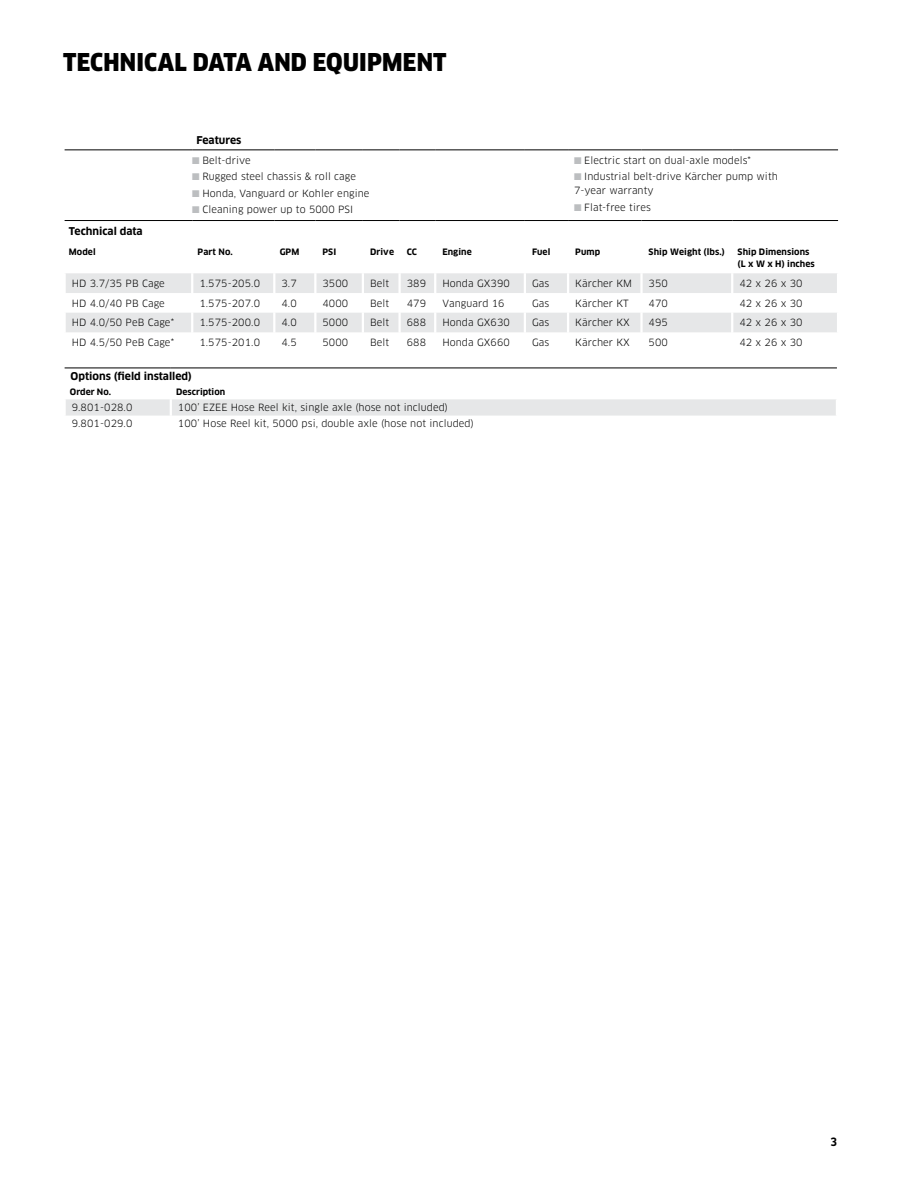
<style>
.page{position:relative;width:918px;height:1188px;background:#fff}
.page>*{position:absolute;margin:0;border:0;box-sizing:border-box;transform-origin:0 0}
.t1{font:900 24px "Clan Pro Narr";letter-spacing:.01em;color:#000}
.t2{font:700 11.25px "Clan Pro Narr";color:#000}
.t3{font:700 10.5px "Clan Pro";color:#000}
.t4{font:9.75px/14.2px "Clan Pro";letter-spacing:.01em;color:#000}
.t5{font:700 8.7px/12.8px "Clan Pro";letter-spacing:.01em;color:#000}
.s1{color:#bcbec0}
</style>
<div class="page">
<svg style="left:65px;top:149px;width:773px;height:1px"></svg>
<svg style="left:66px;top:273px;width:771px;height:59px;fill:#e6e7e8"></svg>
<hr style="left:65px;top:150px;width:127px;height:1px;background:#000">
<hr style="left:192px;top:150px;width:82px;height:1px;background:#000">
<hr style="left:274px;top:150px;width:41px;height:1px;background:#000">
<hr style="left:315px;top:150px;width:48px;height:1px;background:#000">
<hr style="left:363px;top:150px;width:37px;height:1px;background:#000">
<hr style="left:400px;top:150px;width:35px;height:1px;background:#000">
<hr style="left:435px;top:150px;width:90px;height:1px;background:#000">
<hr style="left:525px;top:150px;width:43px;height:1px;background:#000">
<hr style="left:568px;top:150px;width:74px;height:1px;background:#000">
<hr style="left:642px;top:150px;width:90px;height:1px;background:#000">
<hr style="left:732px;top:150px;width:106px;height:1px;background:#000">
<hr style="left:65px;top:220px;width:127px;height:1px;background:#000">
<hr style="left:192px;top:220px;width:82px;height:1px;background:#000">
<hr style="left:274px;top:220px;width:41px;height:1px;background:#000">
<hr style="left:315px;top:220px;width:48px;height:1px;background:#000">
<hr style="left:363px;top:220px;width:37px;height:1px;background:#000">
<hr style="left:400px;top:220px;width:35px;height:1px;background:#000">
<hr style="left:435px;top:220px;width:90px;height:1px;background:#000">
<hr style="left:525px;top:220px;width:43px;height:1px;background:#000">
<hr style="left:568px;top:220px;width:74px;height:1px;background:#000">
<hr style="left:642px;top:220px;width:90px;height:1px;background:#000">
<hr style="left:732px;top:220px;width:106px;height:1px;background:#000">
<hr style="left:191px;top:273px;width:2px;height:20px;background:#fff">
<hr style="left:273px;top:273px;width:2px;height:20px;background:#fff">
<hr style="left:191px;top:293px;width:2px;height:20px;background:#fff">
<hr style="left:273px;top:293px;width:2px;height:20px;background:#fff">
<svg style="left:191px;top:313px;width:2px;height:19px"></svg>
<svg style="left:273px;top:313px;width:2px;height:19px"></svg>
<hr style="left:314px;top:273px;width:2px;height:20px;background:#fff">
<hr style="left:362px;top:273px;width:2px;height:20px;background:#fff">
<hr style="left:398px;top:273px;width:3px;height:20px;background:#fff">
<hr style="left:434px;top:273px;width:2px;height:20px;background:#fff">
<hr style="left:640px;top:273px;width:3px;height:20px;background:#fff">
<hr style="left:731px;top:273px;width:2px;height:20px;background:#fff">
<hr style="left:314px;top:293px;width:2px;height:20px;background:#fff">
<hr style="left:362px;top:293px;width:2px;height:20px;background:#fff">
<hr style="left:398px;top:293px;width:3px;height:20px;background:#fff">
<hr style="left:434px;top:293px;width:2px;height:20px;background:#fff">
<hr style="left:640px;top:293px;width:3px;height:20px;background:#fff">
<hr style="left:731px;top:293px;width:2px;height:20px;background:#fff">
<svg style="left:314px;top:313px;width:2px;height:19px"></svg>
<svg style="left:362px;top:313px;width:2px;height:19px"></svg>
<hr style="left:398px;top:313px;width:3px;height:19px;background:#fff">
<svg style="left:434px;top:313px;width:2px;height:19px"></svg>
<svg style="left:524px;top:273px;width:116px;height:59px"></svg>
<hr style="left:640px;top:313px;width:3px;height:19px;background:#fff">
<svg style="left:731px;top:313px;width:2px;height:19px"></svg>
<hr style="left:65px;top:368px;width:106px;height:1px;background:#000">
<hr style="left:171px;top:368px;width:666px;height:1px;background:#000">
<svg style="left:66px;top:399px;width:770px;height:17px;background:#e7e8e9"></svg>
<h1 class="t1" style="left:63px;top:48px;width:385px">TECHNICAL DATA AND EQUIPMENT</h1>
<p class="t3" style="left:196px;top:134px;width:46px">Features</p>
<p class="t4" style="left:192px;top:153px;width:60px"><span class="s1">■</span> Belt-drive</p>
<p class="t4" style="left:192px;top:169px;width:165px"><span class="s1">■</span> Rugged steel chassis &amp; roll cage</p>
<p class="t4" style="left:192px;top:186px;width:179px"><span class="s1">■</span> Honda, Vanguard or Kohler engine</p>
<p class="t4" style="left:192px;top:202px;width:162px"><span class="s1">■</span> Cleaning power up to 5000 PSI</p>
<p class="t4" style="left:574px;top:153px;width:178px"><span class="s1">■</span> Electric start on dual-axle models*</p>
<p class="t4" style="left:574px;top:169px;width:205px"><span class="s1">■</span> Industrial belt-drive Kärcher pump with<br>7-year warranty</p>
<p class="t4" style="left:574px;top:200px;width:78px"><span class="s1">■</span> Flat-free tires</p>
<p class="t3" style="left:69px;top:225px;width:75px">Technical data</p>
<p class="t5" style="left:69px;top:245px;width:28px">Model</p>
<p class="t5" style="left:198px;top:245px;width:37px">Part No.</p>
<p class="t5" style="left:280px;top:245px;width:21px">GPM</p>
<p class="t5" style="left:322px;top:245px;width:15px">PSI</p>
<p class="t5" style="left:370px;top:245px;width:26px">Drive</p>
<p class="t5" style="left:407px;top:245px;width:12px">CC</p>
<p class="t5" style="left:442px;top:245px;width:31px">Engine</p>
<p class="t5" style="left:532px;top:245px;width:20px">Fuel</p>
<p class="t5" style="left:575px;top:245px;width:26px">Pump</p>
<p class="t5" style="left:649px;top:245px;width:78px">Ship Weight (lbs.)</p>
<p class="t5" style="left:738px;top:245px;width:79px">Ship Dimensions (L x W x H) inches</p>
<p class="t4" style="left:72px;top:276px;width:95px">HD 3.7/35 PB Cage</p>
<p class="t4" style="left:199px;top:276px;width:62px">1.575-205.0</p>
<p class="t4" style="left:281px;top:276px;width:17px">3.7</p>
<p class="t4" style="left:322px;top:276px;width:27px">3500</p>
<p class="t4" style="left:370px;top:276px;width:21px">Belt</p>
<p class="t4" style="left:407px;top:276px;width:21px">389</p>
<p class="t4" style="left:442px;top:276px;width:69px">Honda GX390</p>
<p class="t4" style="left:532px;top:276px;width:19px">Gas</p>
<p class="t4" style="left:575px;top:276px;width:59px">Kärcher KM</p>
<p class="t4" style="left:649px;top:276px;width:21px">350</p>
<p class="t4" style="left:739px;top:276px;width:65px">42 x 26 x 30</p>
<p class="t4" style="left:72px;top:296px;width:95px">HD 4.0/40 PB Cage</p>
<p class="t4" style="left:199px;top:296px;width:62px">1.575-207.0</p>
<p class="t4" style="left:281px;top:296px;width:17px">4.0</p>
<p class="t4" style="left:322px;top:296px;width:27px">4000</p>
<p class="t4" style="left:370px;top:296px;width:21px">Belt</p>
<p class="t4" style="left:407px;top:296px;width:21px">479</p>
<p class="t4" style="left:442px;top:296px;width:64px">Vanguard 16</p>
<p class="t4" style="left:532px;top:296px;width:19px">Gas</p>
<p class="t4" style="left:575px;top:296px;width:55px">Kärcher KT</p>
<p class="t4" style="left:649px;top:296px;width:21px">470</p>
<p class="t4" style="left:739px;top:296px;width:65px">42 x 26 x 30</p>
<p class="t4" style="left:72px;top:316px;width:104px">HD 4.0/50 PeB Cage*</p>
<p class="t4" style="left:199px;top:316px;width:62px">1.575-200.0</p>
<p class="t4" style="left:281px;top:316px;width:17px">4.0</p>
<p class="t4" style="left:322px;top:316px;width:27px">5000</p>
<p class="t4" style="left:370px;top:316px;width:21px">Belt</p>
<p class="t4" style="left:407px;top:316px;width:21px">688</p>
<p class="t4" style="left:442px;top:316px;width:69px">Honda GX630</p>
<p class="t4" style="left:532px;top:316px;width:19px">Gas</p>
<p class="t4" style="left:575px;top:316px;width:56px">Kärcher KX</p>
<p class="t4" style="left:649px;top:316px;width:21px">495</p>
<p class="t4" style="left:739px;top:316px;width:65px">42 x 26 x 30</p>
<p class="t4" style="left:72px;top:335px;width:104px">HD 4.5/50 PeB Cage*</p>
<p class="t4" style="left:199px;top:335px;width:62px">1.575-201.0</p>
<p class="t4" style="left:281px;top:335px;width:17px">4.5</p>
<p class="t4" style="left:322px;top:335px;width:27px">5000</p>
<p class="t4" style="left:370px;top:335px;width:21px">Belt</p>
<p class="t4" style="left:407px;top:335px;width:21px">688</p>
<p class="t4" style="left:442px;top:335px;width:69px">Honda GX660</p>
<p class="t4" style="left:532px;top:335px;width:19px">Gas</p>
<p class="t4" style="left:575px;top:335px;width:56px">Kärcher KX</p>
<p class="t4" style="left:649px;top:335px;width:21px">500</p>
<p class="t4" style="left:739px;top:335px;width:65px">42 x 26 x 30</p>
<p class="t3" style="left:71px;top:370px;width:123px">Options (field installed)</p>
<p class="t5" style="left:70px;top:385px;width:43px">Order No.</p>
<p class="t5" style="left:176px;top:385px;width:50px">Description</p>
<p class="t4" style="left:72px;top:401px;width:62px">9.801-028.0</p>
<p class="t4" style="left:178px;top:401px;width:272px">100’ EZEE Hose Reel kit, single axle (hose not included)</p>
<p class="t4" style="left:72px;top:417px;width:62px">9.801-029.0</p>
<p class="t4" style="left:178px;top:417px;width:297px">100’ Hose Reel kit, 5000 psi, double axle (hose not included)</p>
<p class="t2" style="left:831px;top:1135px;width:8px">3</p>
</div>
